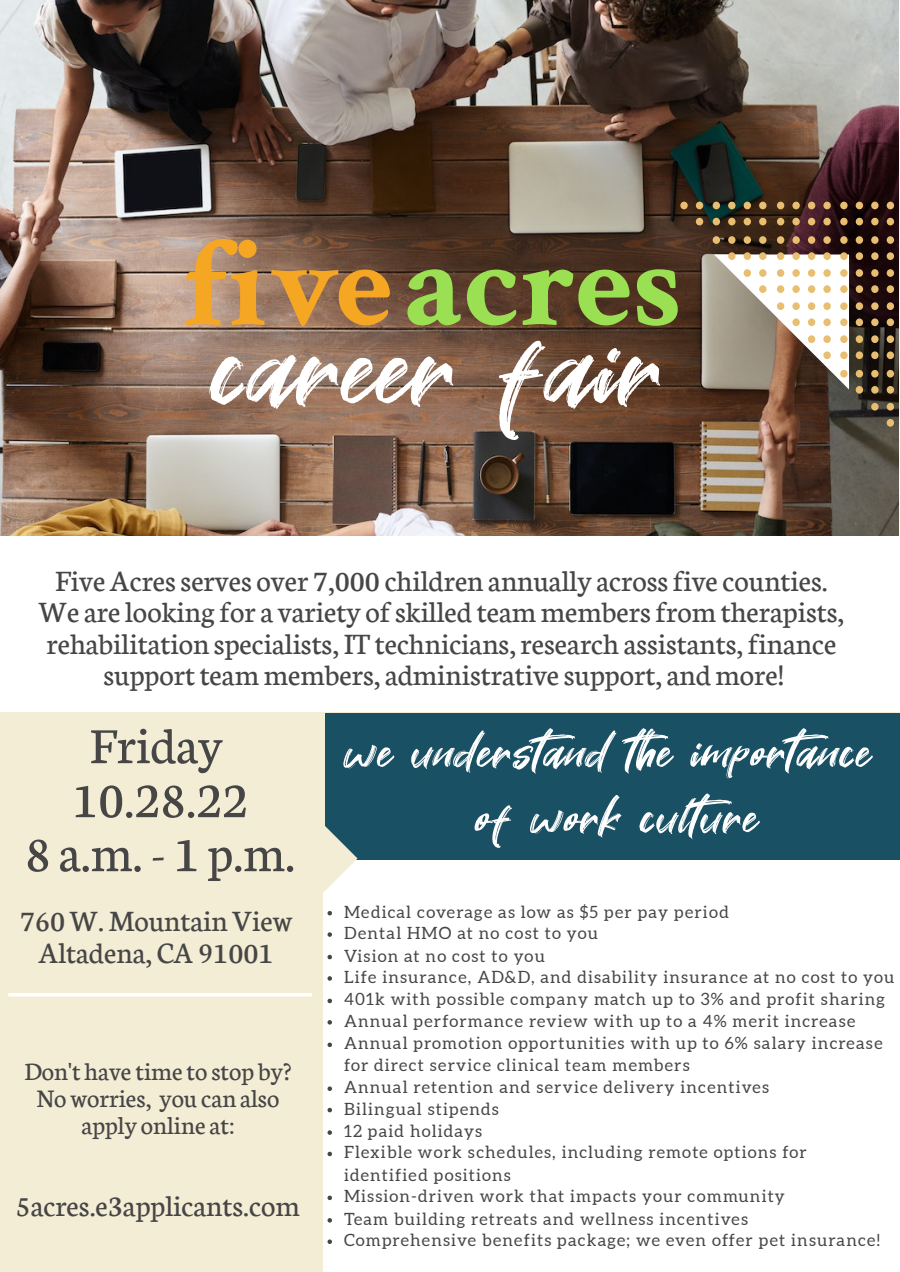
<style>
.page{position:relative;width:900px;height:1272px;background:#fff}
.page>*{position:absolute;margin:0;border:0;box-sizing:border-box;transform-origin:0 0}
.t1{font:126px "Great Sejagad";letter-spacing:.01em;color:#fff}
.t2{font:700 126px "Crimson Text";color:#9be053}
.t3{font:54px "Great Sejagad";letter-spacing:.025em;color:#fff}
.t4{font:54px/54px "Neuton";color:#464646;text-align:center}
.t5{font:31.5px/31.5px "Neuton";color:#464646;text-align:center}
.t6{font:27px "Neuton";color:#464646}
.t7{font:16.8px/21.3px "Aleo";letter-spacing:.07em;color:#464646}
.s1{color:#f5a623}
</style>
<div class="page">
<div style="left:0;top:713px;width:900px;height:559px;background:#f4edd5"></div>
<div style="left:323px;top:860px;width:577px;height:412px;background:#fff"></div>
<img style="left:0;top:0;width:899px;height:536px">
<div style="left:325px;top:713px;width:575px;height:147px;background:#1a5064"></div>
<svg style="left:680px;top:202px;width:214px;height:225px"></svg>
<svg style="left:323px;top:826px;width:35px;height:89px"></svg>
<svg style="left:328px;top:932px;width:4px;height:5px"></svg>
<svg style="left:328px;top:955px;width:4px;height:4px"></svg>
<svg style="left:328px;top:976px;width:4px;height:5px"></svg>
<svg style="left:328px;top:999px;width:4px;height:4px"></svg>
<svg style="left:328px;top:1020px;width:4px;height:4px"></svg>
<svg style="left:328px;top:1042px;width:4px;height:5px"></svg>
<svg style="left:328px;top:1086px;width:4px;height:5px"></svg>
<svg style="left:328px;top:1108px;width:4px;height:4px"></svg>
<svg style="left:328px;top:1130px;width:4px;height:5px"></svg>
<svg style="left:328px;top:1152px;width:4px;height:4px"></svg>
<svg style="left:328px;top:1195px;width:4px;height:5px"></svg>
<svg style="left:328px;top:1218px;width:4px;height:4px"></svg>
<svg style="left:328px;top:1239px;width:4px;height:5px"></svg>
<hr style="left:8px;top:993px;width:304px;height:3px;background:#fff">
<p class="t2" style="left:181px;top:205px;width:502px"><span class="s1">five</span>acres</p>
<p class="t1" style="left:213px;top:298px;width:453px">career fair</p>
<p class="t5" style="left:39px;top:562px;width:807px">Five Acres serves over 7,000 children annually across five counties.<br>We are looking for a variety of skilled team members from therapists, rehabilitation specialists, IT technicians, research assistants, finance support team members, administrative support, and more!</p>
<p class="t3" style="left:345px;top:722px;width:528px">we understand the importance</p>
<p class="t3" style="left:476px;top:787px;width:284px">of work culture</p>
<p class="t4" style="left:72px;top:715px;width:177px">Friday<br>10.28.22</p>
<p class="t4" style="left:25px;top:823px;width:272px">8 a.m. - 1 p.m.</p>
<p class="t5" style="left:20px;top:903px;width:274px">760 W. Mountain View</p>
<p class="t5" style="left:39px;top:935px;width:236px">Altadena, CA 91001</p>
<p class="t6" style="left:24px;top:1053px;width:268px">Don't have time to stop by?</p>
<p class="t6" style="left:37px;top:1080px;width:244px">No worries, you can also</p>
<p class="t6" style="left:82px;top:1107px;width:155px">apply online at:</p>
<p class="t5" style="left:16px;top:1188px;width:286px">5acres.e3applicants.com</p>
<p class="t7" style="left:344px;top:902px;width:387px">Medical coverage as low as $5 per pay period</p>
<p class="t7" style="left:344px;top:923px;width:256px">Dental HMO at no cost to you</p>
<p class="t7" style="left:344px;top:946px;width:202px">Vision at no cost to you</p>
<p class="t7" style="left:344px;top:967px;width:552px">Life insurance, AD&amp;D, and disability insurance at no cost to you</p>
<p class="t7" style="left:344px;top:990px;width:543px">401k with possible company match up to 3% and profit sharing</p>
<p class="t7" style="left:344px;top:1011px;width:513px">Annual performance review with up to a 4% merit increase</p>
<p class="t7" style="left:344px;top:1033px;width:540px">Annual promotion opportunities with up to 6% salary increase for direct service clinical team members</p>
<p class="t7" style="left:344px;top:1077px;width:426px">Annual retention and service delivery incentives</p>
<p class="t7" style="left:344px;top:1099px;width:156px">Bilingual stipends</p>
<p class="t7" style="left:344px;top:1121px;width:140px">12 paid holidays</p>
<p class="t7" style="left:344px;top:1142px;width:464px;line-height:22.5px">Flexible work schedules, including remote options for identified positions</p>
<p class="t7" style="left:344px;top:1186px;width:443px">Mission-driven work that impacts your community</p>
<p class="t7" style="left:344px;top:1209px;width:405px">Team building retreats and wellness incentives</p>
<p class="t7" style="left:344px;top:1230px;width:538px">Comprehensive benefits package; we even offer pet insurance!</p>
</div>
